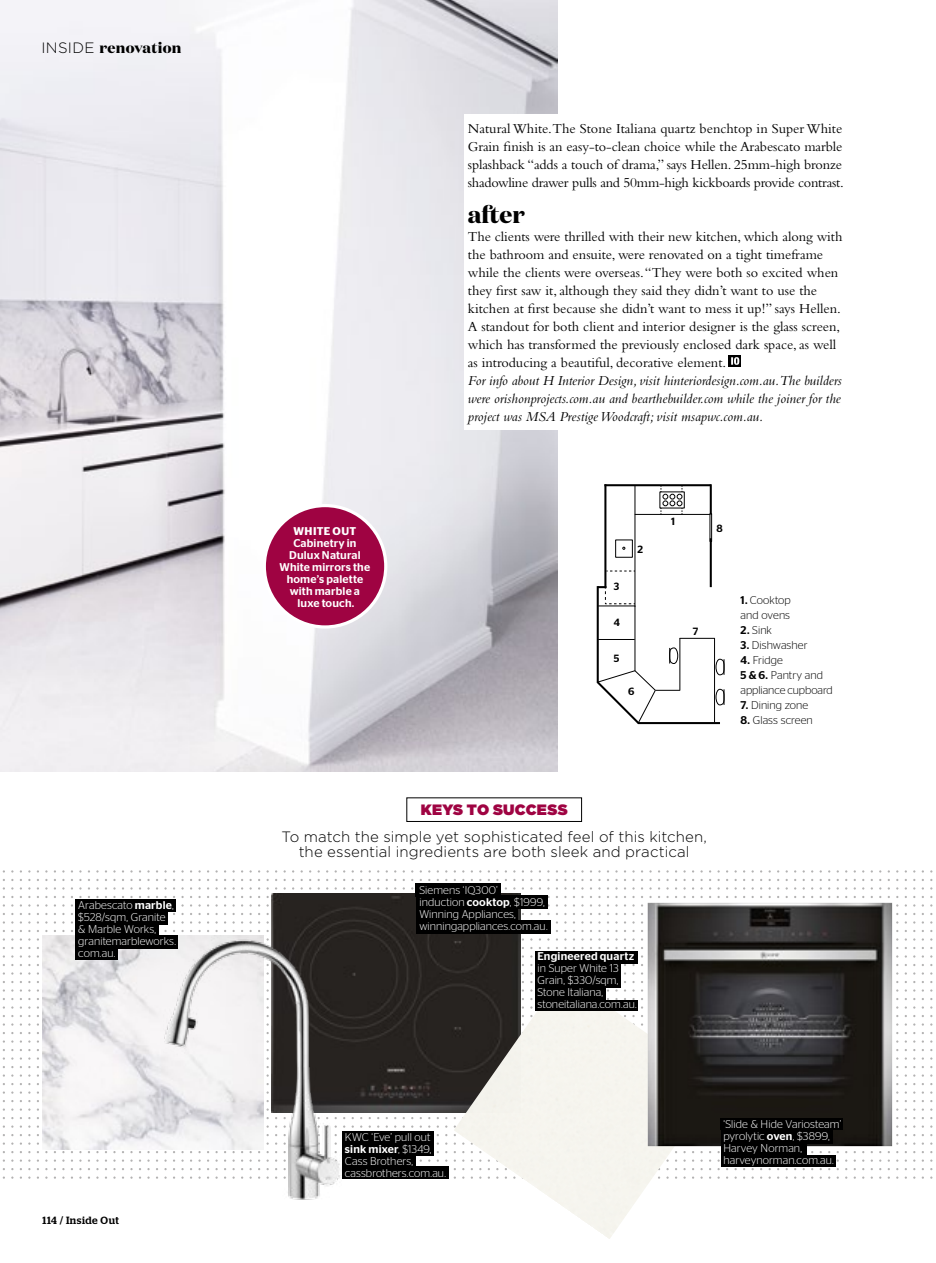
<style>
.page{position:relative;width:936px;height:1263px;background:#fff}
.page>*{position:absolute;margin:0;border:0;box-sizing:border-box;transform-origin:0 0}
.t1{font:700 24px "Domaine Display";color:#000}
.t2{font:300 15px/15px "Gotham";letter-spacing:.005em;color:#000;text-align:center}
.t3{font:700 15px "Domaine Display";letter-spacing:.02em;color:#000}
.t4{font:900 15px "Gotham";letter-spacing:.02em;color:#9f0342}
.t5{font:14.25px/18px "Bembo";color:#000}
.t6{font:italic 14.25px/18px "Bembo";color:#000;text-align:justify}
.t7{font:300 11.25px/12px "Stag Sans";letter-spacing:.005em;color:#fff}
.t8{font:300 11.25px/15px "Stag Sans";letter-spacing:.005em;color:#000}
.t9{font:500 11.25px/12px "Stag Sans";letter-spacing:.015em;color:#fff;text-align:center}
.t10{font:600 11.25px "Stag Sans";letter-spacing:.025em;color:#fff}
.t11{font:500 10.5px "Stag";letter-spacing:.05em;color:#000}
.t12{font:500 10.5px "Stag Sans";color:#000}
.s1{font-family:"Gotham";font-weight:300}
.s2{font-weight:500}
</style>
<div class="page">
<img style="left:43px;top:935px;width:120px;height:215px">
<img style="left:271px;top:893px;width:249px;height:219px">
<img style="left:0;top:0;width:557px;height:771px">
<div style="left:416px;top:884px;width:85px;height:13px;background:#000"></div>
<div style="left:416px;top:896px;width:131px;height:13px;background:#000"></div>
<div style="left:416px;top:908px;width:101px;height:13px;background:#000"></div>
<div style="left:416px;top:920px;width:134px;height:13px;background:#000"></div>
<img style="left:163px;top:935px;width:179px;height:265px">
<img style="left:453px;top:974px;width:265px;height:265px">
<img style="left:647px;top:902px;width:245px;height:244px">
<div style="left:534px;top:951px;width:103px;height:12px;background:#000"></div>
<div style="left:534px;top:962px;width:86px;height:13px;background:#000"></div>
<div style="left:534px;top:974px;width:86px;height:13px;background:#000"></div>
<div style="left:534px;top:986px;width:71px;height:16px;background:#000"></div>
<div style="left:534px;top:1000px;width:103px;height:11px;background:#000"></div>
<div style="left:720px;top:1118px;width:123px;height:12px;background:#000"></div>
<div style="left:720px;top:1130px;width:112px;height:14px;background:#000"></div>
<div style="left:720px;top:1143px;width:86px;height:13px;background:#000"></div>
<div style="left:720px;top:1155px;width:115px;height:11px;background:#000"></div>
<div style="left:342px;top:1131px;width:91px;height:11px;background:#000"></div>
<div style="left:342px;top:1142px;width:91px;height:13px;background:#000"></div>
<div style="left:342px;top:1155px;width:74px;height:12px;background:#000"></div>
<div style="left:342px;top:1167px;width:106px;height:12px;background:#000"></div>
<div style="left:463px;top:115px;width:379px;height:315px;background:#fff"></div>
<div style="left:728px;top:355px;width:13px;height:12px;background:#000"></div>
<svg style="left:731px;top:357px;width:8px;height:8px"></svg>
<div style="left:264px;top:506px;width:122px;height:121px;background:#9f0342;border-radius:50%"></div>
<div style="left:263px;top:504px;width:124px;height:125px;border:3px solid #fff;border-radius:50%"></div>
<hr style="left:709px;top:484px;width:2px;height:30px;background:#000">
<hr style="left:604px;top:484px;width:106px;height:2px;background:#000">
<hr style="left:638px;top:722px;width:82px;height:2px;background:#000">
<hr style="left:709px;top:538px;width:2px;height:49px;background:#000">
<svg style="left:709px;top:513px;width:3px;height:29px"></svg>
<hr style="left:714px;top:638px;width:1px;height:84px;background:#000">
<hr style="left:679px;top:638px;width:35px;height:1px;background:#000">
<hr style="left:679px;top:638px;width:1px;height:52px;background:#000">
<hr style="left:634px;top:514px;width:76px;height:1px;background:#000">
<hr style="left:634px;top:485px;width:1px;height:122px;background:#000">
<hr style="left:598px;top:606px;width:37px;height:1px;background:#000">
<hr style="left:604px;top:484px;width:2px;height:104px;background:#000">
<hr style="left:596px;top:586px;width:2px;height:97px;background:#000">
<svg style="left:715px;top:659px;width:9px;height:16px"></svg>
<svg style="left:669px;top:647px;width:9px;height:17px"></svg>
<svg style="left:715px;top:689px;width:9px;height:16px"></svg>
<svg style="left:606px;top:571px;width:26px;height:1px"></svg>
<svg style="left:676px;top:486px;width:6px;height:28px"></svg>
<svg style="left:660px;top:486px;width:15px;height:28px"></svg>
<svg style="left:609px;top:603px;width:23px;height:1px"></svg>
<svg style="left:597px;top:586px;width:9px;height:18px"></svg>
<hr style="left:634px;top:606px;width:1px;height:65px;background:#000">
<svg style="left:596px;top:670px;width:45px;height:55px"></svg>
<svg style="left:634px;top:670px;width:22px;height:53px"></svg>
<svg style="left:655px;top:690px;width:24px;height:1px"></svg>
<hr style="left:598px;top:639px;width:36px;height:1px;background:#000">
<div style="left:406px;top:797px;width:176px;height:25px;border:1px solid #000"></div>
<div style="left:75px;top:899px;width:101px;height:13px;background:#000"></div>
<div style="left:75px;top:911px;width:93px;height:13px;background:#000"></div>
<div style="left:75px;top:924px;width:84px;height:12px;background:#000"></div>
<div style="left:75px;top:935px;width:103px;height:14px;background:#000"></div>
<div style="left:75px;top:947px;width:43px;height:13px;background:#000"></div>
<p class="t3" style="left:41px;top:38px;width:141px"><span class="s1">INSIDE</span> renovation</p>
<p class="t7" style="left:78px;top:899px;width:99px">Arabescato <span class="s2">marble</span>, $528/sqm, Granite<br>&amp; Marble Works, granitemarbleworks. com.au.</p>
<p class="t11" style="left:43px;top:1214px;width:78px">114 / Inside Out</p>
<p class="t10" style="left:293px;top:525px;width:64px">WHITE OUT</p>
<p class="t9" style="left:279px;top:537px;width:92px">Cabinetry in<br>Dulux Natural<br>White mirrors the home’s palette with marble a luxe touch.</p>
<p class="t5" style="left:468px;top:119px;width:377px">Natural White.The Stone Italiana quartz benchtop in Super White Grain finish is an easy-to-clean choice while the Arabescato marble splashback “adds a touch of drama,” says Hellen. 25mm-high bronze shadowline drawer pulls and 50mm-high kickboards provide contrast.</p>
<h1 class="t1" style="left:468px;top:199px;width:58px">after</h1>
<p class="t5" style="left:468px;top:227px;width:376px">The clients were thrilled with their new kitchen, which along with the bathroom and ensuite, were renovated on a tight timeframe while the clients were overseas. “They were both so excited when they first saw it, although they said they didn’t want to use the kitchen at first because she didn’t want to mess it up!” says Hellen.<br>A standout for both client and interior designer is the glass screen, which has transformed the previously enclosed dark space, as well as introducing a beautiful, decorative element.</p>
<p class="t6" style="left:468px;top:371px;width:375px">For info about H Interior Design, visit hinteriordesign.com.au.The builders were orishonprojects.com.au and bearthebuilder.com while the joiner for the project was MSA Prestige Woodcraft; visit msapwc.com.au.</p>
<p class="t4" style="left:421px;top:799px;width:148px">KEYS TO SUCCESS</p>
<p class="t12" style="left:637px;top:543px;width:7px">2</p>
<p class="t12" style="left:613px;top:580px;width:7px">3</p>
<p class="t12" style="left:613px;top:616px;width:8px">4</p>
<p class="t12" style="left:613px;top:652px;width:7px">5</p>
<p class="t12" style="left:628px;top:685px;width:8px">6</p>
<p class="t12" style="left:671px;top:515px;width:5px">1</p>
<p class="t12" style="left:716px;top:522px;width:8px">8</p>
<p class="t12" style="left:692px;top:625px;width:7px">7</p>
<p class="t8" style="left:740px;top:592px;width:52px"><span class="s2">1.</span> Cooktop and ovens</p>
<p class="t8" style="left:740px;top:622px;width:33px"><span class="s2">2.</span> Sink</p>
<p class="t8" style="left:740px;top:637px;width:68px"><span class="s2">3.</span> Dishwasher</p>
<p class="t8" style="left:740px;top:652px;width:94px"><span class="s2">4.</span> Fridge<br><span class="s2">5 &amp; 6.</span> Pantry and appliance cupboard</p>
<p class="t8" style="left:740px;top:697px;width:69px"><span class="s2">7.</span> Dining zone</p>
<p class="t8" style="left:740px;top:712px;width:74px"><span class="s2">8.</span> Glass screen</p>
<p class="t2" style="left:281px;top:828px;width:427px">To match the simple yet sophisticated feel of this kitchen, the essential ingredients are both sleek and practical</p>
<p class="t7" style="left:419px;top:883px;width:130px">Siemens ‘IQ300’<br>induction <span class="s2">cooktop</span>, $1999,<br>Winning Appliances, winningappliances.com.au.</p>
<p class="t9" style="left:537px;top:950px;width:98px">Engineered quartz</p>
<p class="t7" style="left:537px;top:962px;width:101px">in Super White 13<br>Grain, $330/sqm,<br>Stone Italiana, stoneitaliana.com.au.</p>
<p class="t7" style="left:345px;top:1130px;width:102px">KWC ‘Eve’ pull out <span class="s2">sink mixer</span>, $1349,<br>Cass Brothers, cassbrothers.com.au.</p>
<p class="t7" style="left:723px;top:1118px;width:119px">‘Slide &amp; Hide Variosteam’ pyrolytic <span class="s2">oven</span>, $3899,<br>Harvey Norman, harveynorman.com.au.</p>
</div>
